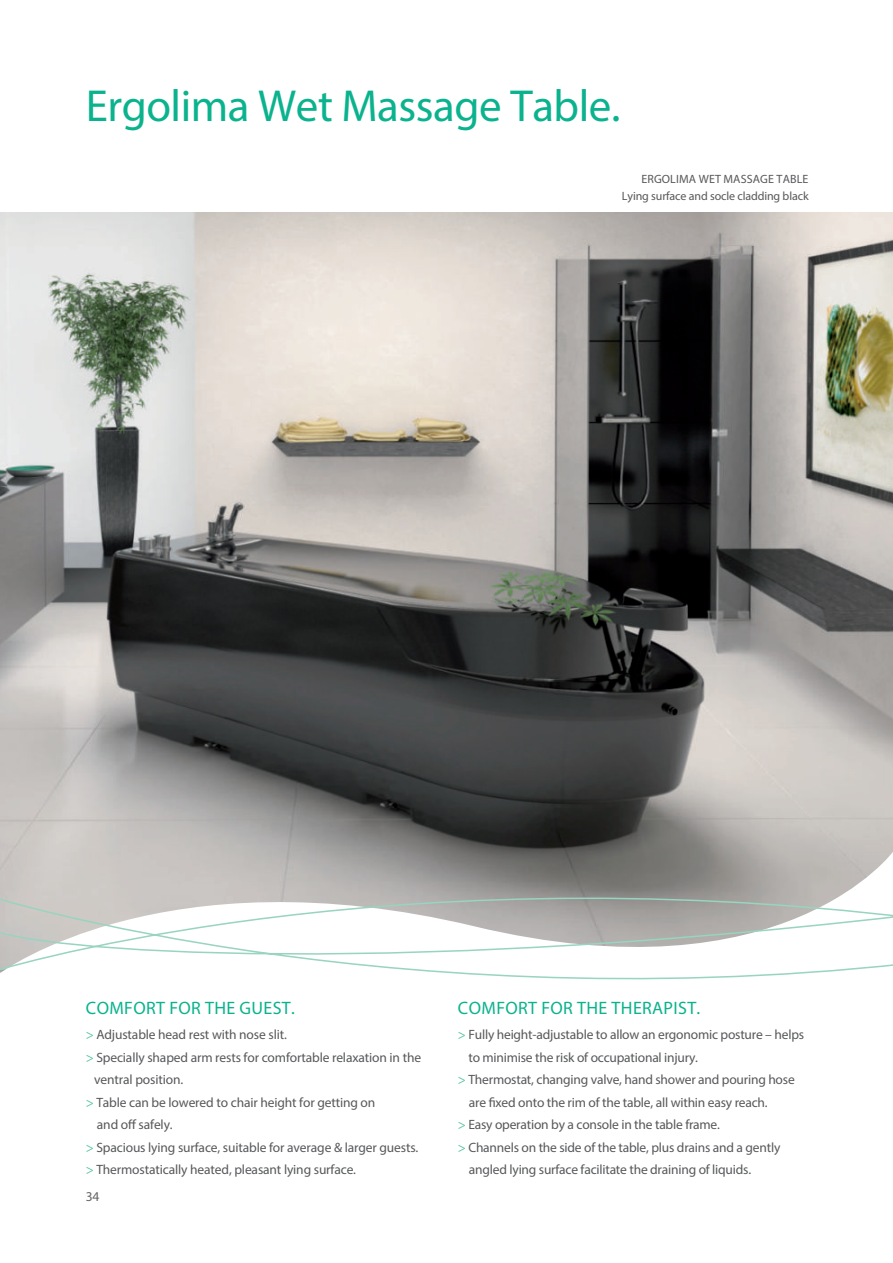
<style>
.page{position:relative;width:893px;height:1263px;background:#fff}
.page>*{position:absolute;margin:0;border:0;box-sizing:border-box;transform-origin:0 0}
.t1{font:45px "Myriad Pro";letter-spacing:-.01em;color:#0ab38d}
.t2{font:18px "Myriad Pro";letter-spacing:.02em;color:#0ab38d}
.t3{font:13.5px "Myriad Pro";letter-spacing:-.015em;color:#57585a}
.t4{font:13.5px "Myriad Pro";color:#636366}
.t5{font:12px/16.5px "Myriad Pro";letter-spacing:-.01em;color:#57585a;text-align:right}
.s1{color:#4fc0a0}
</style>
<div class="page">
<img style="left:0;top:213px;width:893px;height:637px">
<svg style="left:0;top:850px;width:893px;height:130px"></svg>
<svg style="left:0;top:874px;width:893px;height:105px"></svg>
<h1 class="t1" style="left:86px;top:83px;width:536px">Ergolima Wet Massage Table.</h1>
<p class="t5" style="left:622px;top:171px;width:188px">ERGOLIMA WET MASSAGE TABLE<br>Lying surface and socle cladding black</p>
<h2 class="t2" style="left:86px;top:999px;width:210px">COMFORT FOR THE GUEST.</h2>
<h2 class="t2" style="left:458px;top:999px;width:244px">COMFORT FOR THE THERAPIST.</h2>
<p class="t3" style="left:86px;top:1028px;width:203px"><span class="s1">&gt;</span> Adjustable head rest with nose slit.</p>
<p class="t3" style="left:86px;top:1050px;width:337px"><span class="s1">&gt;</span> Specially shaped arm rests for comfortable relaxation in the</p>
<p class="t3" style="left:94px;top:1073px;width:90px">ventral position.</p>
<p class="t3" style="left:86px;top:1095px;width:291px"><span class="s1">&gt;</span> Table can be lowered to chair height for getting on</p>
<p class="t3" style="left:97px;top:1118px;width:77px">and off safely.</p>
<p class="t3" style="left:86px;top:1140px;width:334px"><span class="s1">&gt;</span> Spacious lying surface, suitable for average &amp; larger guests.</p>
<p class="t3" style="left:86px;top:1163px;width:272px"><span class="s1">&gt;</span> Thermostatically heated, pleasant lying surface.</p>
<p class="t3" style="left:458px;top:1028px;width:348px"><span class="s1">&gt;</span> Fully height-adjustable to allow an ergonomic posture – helps</p>
<p class="t3" style="left:468px;top:1050px;width:231px">to minimise the risk of occupational injury.</p>
<p class="t3" style="left:458px;top:1073px;width:338px"><span class="s1">&gt;</span> Thermostat, changing valve, hand shower and pouring hose</p>
<p class="t3" style="left:469px;top:1095px;width:300px">are fixed onto the rim of the table, all within easy reach.</p>
<p class="t3" style="left:458px;top:1118px;width:264px"><span class="s1">&gt;</span> Easy operation by a console in the table frame.</p>
<p class="t3" style="left:458px;top:1140px;width:324px"><span class="s1">&gt;</span> Channels on the side of the table, plus drains and a gently</p>
<p class="t3" style="left:469px;top:1163px;width:284px">angled lying surface facilitate the draining of liquids.</p>
<p class="t4" style="left:86px;top:1190px;width:15px">34</p>
</div>
